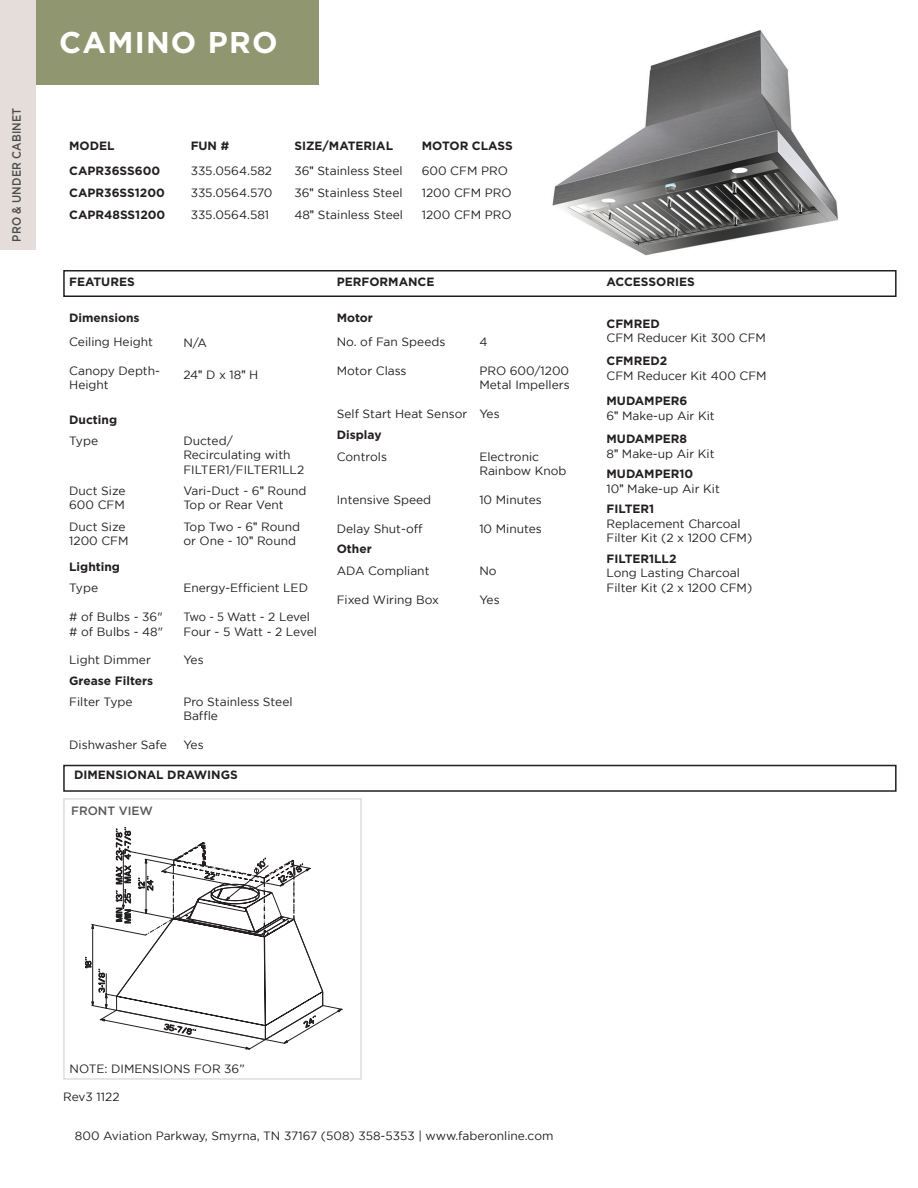
<style>
.page{position:relative;width:918px;height:1188px;background:#fff}
.page>*{position:absolute;margin:0;border:0;box-sizing:border-box;transform-origin:0 0}
.t1{font:700 30px "Gotham";letter-spacing:.04em;color:#fff}
.t2{font:12px/14.4px "Gotham";color:#231f20}
.t3{font:700 12px "Gotham";color:#231f20}
.t4{font:500 12px "Gotham";letter-spacing:.01em;color:#4b4c4d;scale:.9 1}
.t5{font:12px "Gotham";letter-spacing:-.025em;color:#231f20;scale:.94 1}
.t6{font:500 12px "Gotham";color:#575757}
.s1{font-family:"Arial"}
</style>
<div class="page">
<div style="left:63px;top:798px;width:299px;height:282px;border:2px solid #dddee0"></div>
<svg style="left:91px;top:852px;width:252px;height:198px"></svg>
<svg style="left:85px;top:957px;width:22px;height:52px"></svg>
<svg style="left:116px;top:827px;width:207px;height:222px"></svg>
<div style="left:63px;top:270px;width:834px;height:27px;border:2px solid #231f20"></div>
<div style="left:31px;top:0;width:288px;height:84px;background:#8f9670"></div>
<div style="left:0;top:0;width:36px;height:249px;background:#e4ddd9"></div>
<div style="left:63px;top:765px;width:834px;height:27px;border:2px solid #231f20"></div>
<img style="left:552px;top:31px;width:286px;height:225px">
<p class="t4" style="left:10px;top:242px;width:150px;rotate:-90deg">PRO &amp; UNDER CABINET</p>
<p class="t1" style="left:59px;top:25px;width:220px">CAMINO PRO</p>
<p class="t3" style="left:69px;top:138px;width:47px">MODEL</p>
<p class="t3" style="left:191px;top:138px;width:40px">FUN #</p>
<p class="t3" style="left:294px;top:138px;width:100px">SIZE/MATERIAL</p>
<p class="t3" style="left:422px;top:138px;width:93px">MOTOR CLASS</p>
<p class="t3" style="left:69px;top:164px;width:93px">CAPR36SS600</p>
<p class="t2" style="left:191px;top:163px;width:83px">335.0564.582</p>
<p class="t2" style="left:294px;top:163px;width:110px">36<span class="s1">ʺ</span> Stainless Steel</p>
<p class="t2" style="left:422px;top:163px;width:88px">600 CFM PRO</p>
<p class="t3" style="left:69px;top:186px;width:97px">CAPR36SS1200</p>
<p class="t2" style="left:191px;top:185px;width:83px">335.0564.570</p>
<p class="t2" style="left:294px;top:185px;width:110px">36<span class="s1">ʺ</span> Stainless Steel</p>
<p class="t2" style="left:422px;top:185px;width:91px">1200 CFM PRO</p>
<p class="t3" style="left:69px;top:207px;width:98px">CAPR48SS1200</p>
<p class="t2" style="left:191px;top:207px;width:80px">335.0564.581</p>
<p class="t2" style="left:294px;top:207px;width:110px">48<span class="s1">ʺ</span> Stainless Steel</p>
<p class="t2" style="left:422px;top:207px;width:91px">1200 CFM PRO</p>
<p class="t3" style="left:69px;top:275px;width:67px">FEATURES</p>
<p class="t3" style="left:69px;top:311px;width:72px">Dimensions</p>
<p class="t2" style="left:69px;top:334px;width:85px">Ceiling Height</p>
<p class="t2" style="left:69px;top:363px;width:92px">Canopy Depth-<br>Height</p>
<p class="t2" style="left:183px;top:335px;width:25px">N/A</p>
<p class="t2" style="left:183px;top:368px;width:77px">24<span class="s1">ʺ</span> D x 18<span class="s1">ʺ</span> H</p>
<p class="t3" style="left:69px;top:413px;width:49px">Ducting</p>
<p class="t2" style="left:69px;top:433px;width:30px">Type</p>
<p class="t2" style="left:183px;top:433px;width:51px">Ducted/</p>
<p class="t2" style="left:183px;top:448px;width:109px">Recirculating with</p>
<p class="t2" style="left:183px;top:462px;width:122px">FILTER1/FILTER1LL2</p>
<p class="t2" style="left:69px;top:483px;width:58px">Duct Size</p>
<p class="t2" style="left:69px;top:497px;width:57px">600 CFM</p>
<p class="t2" style="left:183px;top:483px;width:125px">Vari-Duct - 6<span class="s1">ʺ</span> Round</p>
<p class="t2" style="left:183px;top:497px;width:102px">Top or Rear Vent</p>
<p class="t2" style="left:69px;top:519px;width:58px">Duct Size</p>
<p class="t2" style="left:69px;top:533px;width:61px">1200 CFM</p>
<p class="t3" style="left:69px;top:559px;width:52px">Lighting</p>
<p class="t2" style="left:69px;top:581px;width:30px">Type</p>
<p class="t2" style="left:69px;top:610px;width:95px"># of Bulbs - 36"</p>
<p class="t2" style="left:69px;top:624px;width:95px"># of Bulbs - 48"</p>
<p class="t2" style="left:69px;top:653px;width:83px">Light Dimmer</p>
<p class="t3" style="left:69px;top:674px;width:85px">Grease Filters</p>
<p class="t2" style="left:69px;top:694px;width:65px">Filter Type</p>
<p class="t2" style="left:69px;top:737px;width:99px">Dishwasher Safe</p>
<p class="t2" style="left:183px;top:519px;width:118px">Top Two - 6<span class="s1">ʺ</span> Round or One - 10<span class="s1">ʺ</span> Round</p>
<p class="t2" style="left:183px;top:581px;width:126px">Energy-Efficient LED</p>
<p class="t5" style="left:183px;top:610px;width:136px">Two - 5 Watt - 2 Level</p>
<p class="t2" style="left:183px;top:624px;width:135px">Four - 5 Watt - 2 Level</p>
<p class="t2" style="left:183px;top:653px;width:22px">Yes</p>
<p class="t2" style="left:183px;top:694px;width:111px">Pro Stainless Steel</p>
<p class="t2" style="left:183px;top:709px;width:36px">Baffle</p>
<p class="t2" style="left:183px;top:737px;width:22px">Yes</p>
<p class="t3" style="left:74px;top:768px;width:165px">DIMENSIONAL DRAWINGS</p>
<p class="t6" style="left:71px;top:804px;width:83px">FRONT VIEW</p>
<p class="t3" style="left:337px;top:275px;width:99px">PERFORMANCE</p>
<p class="t3" style="left:337px;top:311px;width:38px">Motor</p>
<p class="t2" style="left:337px;top:334px;width:110px">No. of Fan Speeds</p>
<p class="t2" style="left:337px;top:363px;width:71px">Motor Class</p>
<p class="t2" style="left:337px;top:406px;width:132px">Self Start Heat Sensor</p>
<p class="t3" style="left:337px;top:427px;width:46px">Display</p>
<p class="t2" style="left:337px;top:449px;width:52px">Controls</p>
<p class="t2" style="left:337px;top:492px;width:96px">Intensive Speed</p>
<p class="t2" style="left:337px;top:521px;width:87px">Delay Shut-off</p>
<p class="t3" style="left:337px;top:542px;width:37px">Other</p>
<p class="t2" style="left:337px;top:564px;width:94px">ADA Compliant</p>
<p class="t2" style="left:337px;top:592px;width:104px">Fixed Wiring Box</p>
<p class="t2" style="left:479px;top:334px;width:10px">4</p>
<p class="t2" style="left:479px;top:363px;width:91px">PRO 600/1200</p>
<p class="t2" style="left:479px;top:377px;width:92px">Metal Impellers</p>
<p class="t2" style="left:479px;top:406px;width:22px">Yes</p>
<p class="t2" style="left:479px;top:449px;width:61px">Electronic</p>
<p class="t2" style="left:479px;top:463px;width:89px">Rainbow Knob</p>
<p class="t2" style="left:479px;top:492px;width:64px">10 Minutes</p>
<p class="t2" style="left:479px;top:521px;width:64px">10 Minutes</p>
<p class="t2" style="left:479px;top:564px;width:19px">No</p>
<p class="t2" style="left:479px;top:592px;width:22px">Yes</p>
<p class="t3" style="left:607px;top:275px;width:90px">ACCESSORIES</p>
<p class="t3" style="left:607px;top:316px;width:55px">CFMRED</p>
<p class="t2" style="left:607px;top:330px;width:161px">CFM Reducer Kit 300 CFM</p>
<p class="t3" style="left:607px;top:354px;width:62px">CFMRED2</p>
<p class="t2" style="left:607px;top:368px;width:162px">CFM Reducer Kit 400 CFM</p>
<p class="t3" style="left:607px;top:394px;width:82px">MUDAMPER6</p>
<p class="t2" style="left:607px;top:408px;width:110px">6<span class="s1">ʺ</span> Make-up Air Kit</p>
<p class="t3" style="left:607px;top:432px;width:82px">MUDAMPER8</p>
<p class="t2" style="left:607px;top:446px;width:109px">8<span class="s1">ʺ</span> Make-up Air Kit</p>
<p class="t3" style="left:607px;top:467px;width:88px">MUDAMPER10</p>
<p class="t2" style="left:607px;top:481px;width:115px">10<span class="s1">ʺ</span> Make-up Air Kit</p>
<p class="t3" style="left:607px;top:502px;width:49px">FILTER1</p>
<p class="t2" style="left:607px;top:516px;width:147px">Replacement Charcoal<br>Filter Kit (2 x 1200 CFM)</p>
<p class="t3" style="left:607px;top:552px;width:72px">FILTER1LL2</p>
<p class="t2" style="left:607px;top:566px;width:147px">Long Lasting Charcoal<br>Filter Kit (2 x 1200 CFM)</p>
<p class="t2" style="left:70px;top:1061px;width:177px">NOTE: DIMENSIONS FOR 36”</p>
<p class="t2" style="left:63px;top:1089px;width:58px">Rev3 1122</p>
<p class="t2" style="left:75px;top:1128px;width:480px">800 Aviation Parkway, Smyrna, TN 37167 (508) 358-5353 | www.faberonline.com</p>
</div>
